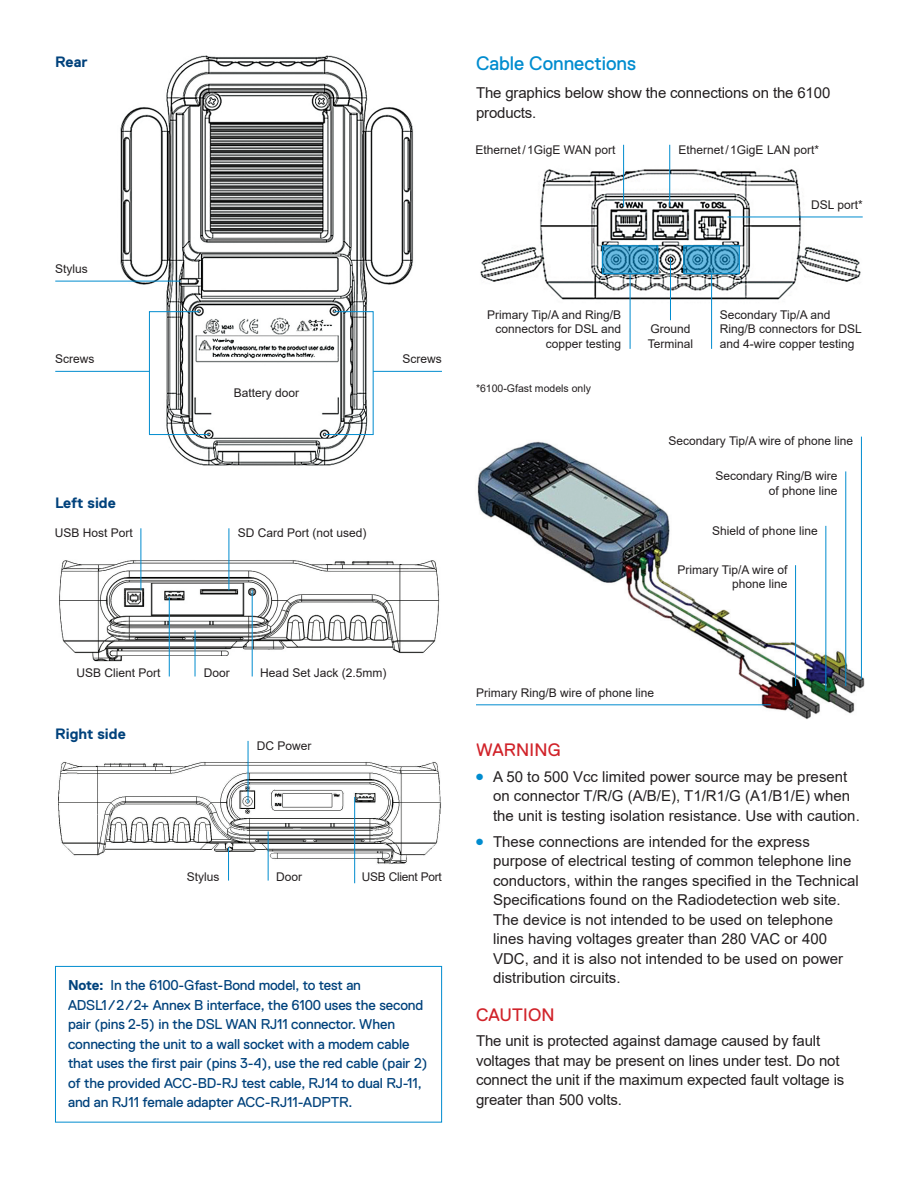
<style>
.page{position:relative;width:918px;height:1188px;background:#fff}
.page>*{position:absolute;margin:0;border:0;box-sizing:border-box;transform-origin:0 0}
.t1{font:19.5px "Replica Std";color:#008ccf}
.t2{font:18px "Replica Std";letter-spacing:.01em;color:#d1232a}
.t3{font:15px/19.5px "Arial";color:#231f20}
.t4{font:700 15px "Replica Std";color:#01427c}
.t5{font:14.25px/19.5px "Replica Std";letter-spacing:-.01em;color:#01427c}
.t6{font:12px/14.4px "Arial";color:#231f20;text-align:right}
.t7{font:12px "Arial";letter-spacing:-.02em;color:#231f20}
.t8{font:10.5px "Arial";color:#231f20}
.s1{font-weight:700}
.s2{color:#008ccf}
</style>
<div class="page">
<img style="left:117px;top:55px;width:299px;height:411px">
<hr style="left:55px;top:281px;width:126px;height:1px;background:#008ccf">
<svg style="left:149px;top:311px;width:51px;height:123px"></svg>
<hr style="left:55px;top:371px;width:94px;height:1px;background:#008ccf">
<hr style="left:149px;top:434px;width:60px;height:1px;background:#008ccf">
<svg style="left:334px;top:311px;width:40px;height:123px"></svg>
<hr style="left:373px;top:371px;width:69px;height:1px;background:#008ccf">
<hr style="left:325px;top:434px;width:49px;height:1px;background:#008ccf">
<img style="left:59px;top:552px;width:381px;height:109px">
<hr style="left:229px;top:528px;width:1px;height:62px;background:#008ccf">
<hr style="left:169px;top:597px;width:1px;height:80px;background:#008ccf">
<hr style="left:252px;top:590px;width:1px;height:87px;background:#008ccf">
<hr style="left:195px;top:630px;width:1px;height:47px;background:#008ccf">
<hr style="left:141px;top:528px;width:1px;height:62px;background:#008ccf">
<img style="left:58px;top:756px;width:383px;height:128px">
<hr style="left:248px;top:741px;width:1px;height:62px;background:#008ccf">
<hr style="left:228px;top:847px;width:1px;height:34px;background:#008ccf">
<hr style="left:268px;top:831px;width:1px;height:50px;background:#008ccf">
<hr style="left:354px;top:797px;width:1px;height:86px;background:#008ccf">
<img style="left:480px;top:151px;width:383px;height:166px">
<hr style="left:669px;top:145px;width:1px;height:62px;background:#008ccf">
<hr style="left:670px;top:258px;width:1px;height:62px;background:#008ccf">
<hr style="left:623px;top:145px;width:1px;height:62px;background:#008ccf">
<hr style="left:728px;top:217px;width:135px;height:1px;background:#008ccf">
<svg style="left:604px;top:248px;width:52px;height:24px"></svg>
<hr style="left:630px;top:274px;width:1px;height:75px;background:#008ccf">
<div style="left:602px;top:246px;width:56px;height:28px;border:1px solid #008ccf"></div>
<svg style="left:686px;top:248px;width:52px;height:24px"></svg>
<hr style="left:711px;top:274px;width:1px;height:75px;background:#008ccf">
<div style="left:684px;top:246px;width:56px;height:28px;border:1px solid #008ccf"></div>
<img style="left:476px;top:436px;width:389px;height:283px">
<hr style="left:861px;top:437px;width:1px;height:242px;background:#008ccf">
<hr style="left:845px;top:471px;width:1px;height:215px;background:#008ccf">
<hr style="left:825px;top:526px;width:1px;height:165px;background:#008ccf">
<hr style="left:795px;top:565px;width:1px;height:121px;background:#008ccf">
<hr style="left:476px;top:704px;width:295px;height:1px;background:#008ccf">
<div style="left:55px;top:966px;width:387px;height:157px;border:1px solid #008ccf"></div>
<p class="t4" style="left:55px;top:53px;width:34px">Rear</p>
<p class="t6" style="left:55px;top:262px;width:34px">Stylus</p>
<p class="t6" style="left:55px;top:351px;width:41px">Screws</p>
<p class="t6" style="left:403px;top:351px;width:41px">Screws</p>
<p class="t4" style="left:55px;top:495px;width:62px">Left side</p>
<p class="t6" style="left:234px;top:385px;width:67px">Battery door</p>
<p class="t6" style="left:55px;top:526px;width:80px">USB Host Port</p>
<p class="t6" style="left:238px;top:526px;width:130px">SD Card Port (not used)</p>
<p class="t6" style="left:76px;top:665px;width:86px">USB Client Port</p>
<p class="t6" style="left:204px;top:665px;width:28px">Door</p>
<p class="t4" style="left:55px;top:726px;width:72px">Right side</p>
<p class="t6" style="left:260px;top:665px;width:128px">Head Set Jack (2.5mm)</p>
<p class="t6" style="left:257px;top:738px;width:56px">DC Power</p>
<p class="t6" style="left:187px;top:869px;width:34px">Stylus</p>
<p class="t6" style="left:276px;top:869px;width:28px">Door</p>
<p class="t7" style="left:362px;top:868px;width:81px">USB Client Port</p>
<p class="t5" style="left:68px;top:976px;width:361px"><span class="s1">Note:</span> In the 6100-Gfast-Bond model, to test an ADSL1/2/2+ Annex B interface, the 6100 uses the second pair (pins 2-5) in the DSL WAN RJ11 connector. When connecting the unit to a wall socket with a modem cable that uses the first pair (pins 3-4), use the red cable (pair 2) of the provided ACC-BD-RJ test cable, RJ14 to dual RJ-11, and an RJ11 female adapter ACC-RJ11-ADPTR.</p>
<h1 class="t1" style="left:476px;top:53px;width:162px">Cable Connections</h1>
<p class="t3" style="left:476px;top:83px;width:356px">The graphics below show the connections on the 6100 products.</p>
<p class="t6" style="left:679px;top:142px;width:142px">Ethernet/1GigE LAN port*</p>
<p class="t6" style="left:476px;top:142px;width:141px">Ethernet/1GigE WAN port</p>
<p class="t6" style="left:811px;top:198px;width:53px">DSL port*</p>
<p class="t6" style="left:487px;top:307px;width:136px">Primary Tip/A and Ring/B connectors for DSL and copper testing</p>
<p class="t8" style="left:476px;top:381px;width:116px">*6100-Gfast models only</p>
<p class="t6" style="left:648px;top:322px;width:47px;text-align:left">Ground<br>Terminal</p>
<p class="t6" style="left:720px;top:307px;width:144px;text-align:left">Secondary Tip/A and<br>Ring/B connectors for DSL and 4-wire copper testing</p>
<p class="t6" style="left:669px;top:434px;width:186px">Secondary Tip/A wire of phone line</p>
<p class="t6" style="left:716px;top:469px;width:124px">Secondary Ring/B wire of phone line</p>
<p class="t6" style="left:712px;top:523px;width:107px">Shield of phone line</p>
<p class="t6" style="left:677px;top:562px;width:112px">Primary Tip/A wire of phone line</p>
<p class="t6" style="left:476px;top:685px;width:180px">Primary Ring/B wire of phone line</p>
<p class="t2" style="left:476px;top:740px;width:86px">WARNING</p>
<p class="t3" style="left:493px;top:767px;width:368px;text-indent:-17px"><span class="s2">●</span> A 50 to 500 Vcc limited power source may be present on connector T/R/G (A/B/E), T1/R1/G (A1/B1/E) when the unit is testing isolation resistance. Use with caution.</p>
<p class="t3" style="left:493px;top:832px;width:367px;text-indent:-17px"><span class="s2">●</span> These connections are intended for the express purpose of electrical testing of common telephone line conductors, within the ranges specified in the Technical Specifications found on the Radiodetection web site.<br>The device is not intended to be used on telephone lines having voltages greater than 280 VAC or 400<br>VDC, and it is also not intended to be used on power distribution circuits.</p>
<p class="t2" style="left:476px;top:1004px;width:80px">CAUTION</p>
<p class="t3" style="left:476px;top:1031px;width:370px">The unit is protected against damage caused by fault voltages that may be present on lines under test. Do not connect the unit if the maximum expected fault voltage is greater than 500 volts.</p>
</div>
